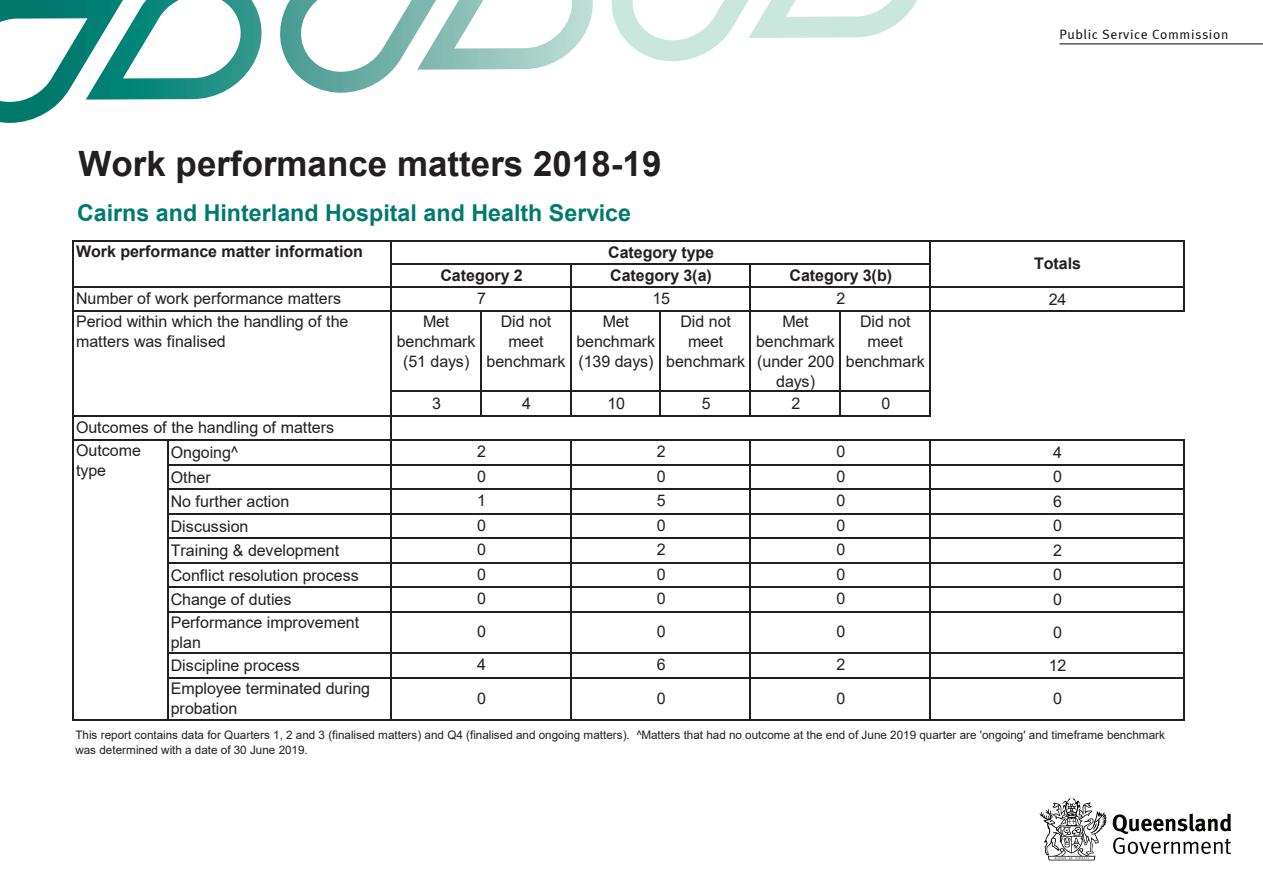
<style>
.page{position:relative;width:1263px;height:893px;background:#fff}
.page>*{position:absolute;margin:0;border:0;box-sizing:border-box;transform-origin:0 0}
.t1{font:700 34.95px "Arial";color:#231f20}
.t2{font:700 23.25px "Arial";color:#007a6d}
.t3{font:16.05px/20px "Arial";letter-spacing:-.005em;color:#231f20}
.t4{font:700 16.05px "Arial";letter-spacing:-.005em;color:#231f20}
.t5{font:13.5px "Meta Normal LF";letter-spacing:.05em;color:#040503}
.t6{font:11.7px/14.7px "Arial";color:#231f20}
</style>
<div class="page">
<hr style="left:570px;top:264px;width:1px;height:152px;background:#231f20">
<hr style="left:749px;top:264px;width:2px;height:152px;background:#231f20">
<hr style="left:929px;top:241px;width:2px;height:175px;background:#231f20">
<hr style="left:1183px;top:241px;width:1px;height:71px;background:#231f20">
<hr style="left:72px;top:240px;width:2px;height:480px;background:#231f20">
<hr style="left:390px;top:241px;width:2px;height:479px;background:#231f20">
<hr style="left:929px;top:441px;width:2px;height:279px;background:#231f20">
<hr style="left:1183px;top:441px;width:1px;height:279px;background:#231f20">
<hr style="left:570px;top:441px;width:1px;height:279px;background:#231f20">
<hr style="left:749px;top:441px;width:2px;height:279px;background:#231f20">
<hr style="left:480px;top:312px;width:1px;height:104px;background:#231f20">
<hr style="left:660px;top:312px;width:1px;height:104px;background:#231f20">
<hr style="left:839px;top:312px;width:2px;height:104px;background:#231f20">
<hr style="left:167px;top:441px;width:1px;height:279px;background:#231f20">
<hr style="left:74px;top:240px;width:1110px;height:1px;background:#231f20">
<hr style="left:392px;top:263px;width:539px;height:1px;background:#231f20">
<hr style="left:74px;top:286px;width:1110px;height:1px;background:#231f20">
<hr style="left:74px;top:311px;width:1110px;height:1px;background:#231f20">
<hr style="left:392px;top:390px;width:539px;height:2px;background:#231f20">
<hr style="left:74px;top:415px;width:857px;height:1px;background:#231f20">
<hr style="left:74px;top:439px;width:1110px;height:2px;background:#231f20">
<hr style="left:168px;top:464px;width:1016px;height:1px;background:#231f20">
<hr style="left:168px;top:488px;width:1016px;height:2px;background:#231f20">
<hr style="left:168px;top:513px;width:1016px;height:1px;background:#231f20">
<hr style="left:168px;top:537px;width:1016px;height:2px;background:#231f20">
<hr style="left:168px;top:562px;width:1016px;height:1px;background:#231f20">
<hr style="left:168px;top:586px;width:1016px;height:2px;background:#231f20">
<hr style="left:168px;top:611px;width:1016px;height:1px;background:#231f20">
<hr style="left:168px;top:652px;width:1016px;height:2px;background:#231f20">
<hr style="left:168px;top:677px;width:1016px;height:1px;background:#231f20">
<hr style="left:74px;top:719px;width:1110px;height:1px;background:#231f20">
<svg style="left:1113px;top:813px;width:118px;height:41px"></svg>
<svg style="left:1040px;top:798px;width:66px;height:62px"></svg>
<hr style="left:1059px;top:44px;width:204px;height:1px;background:#040503">
<svg style="left:0;top:0;width:917px;height:123px"></svg>
<p class="t1" style="left:79px;top:139px;width:584px">Work performance matters 2018-19</p>
<p class="t2" style="left:77px;top:197px;width:556px">Cairns and Hinterland Hospital and Health Service</p>
<p class="t4" style="left:76px;top:240px;width:288px">Work performance matter information</p>
<p class="t4" style="left:608px;top:241px;width:107px">Category type</p>
<p class="t4" style="left:440px;top:264px;width:84px">Category 2</p>
<p class="t4" style="left:610px;top:264px;width:103px">Category 3(a)</p>
<p class="t4" style="left:789px;top:264px;width:104px">Category 3(b)</p>
<p class="t3" style="left:477px;top:288px;width:10px">7</p>
<p class="t3" style="left:652px;top:288px;width:19px">15</p>
<p class="t3" style="left:836px;top:288px;width:10px">2</p>
<p class="t3" style="left:76px;top:286px;width:274px;line-height:23.2px">Number of work performance matters<br>Period within which the handling of the</p>
<p class="t3" style="left:76px;top:331px;width:151px">matters was finalised</p>
<p class="t3" style="left:397px;top:311px;width:80px;text-align:center">Met benchmark (51 days)</p>
<p class="t3" style="left:486px;top:311px;width:80px;text-align:center">Did not meet benchmark</p>
<p class="t3" style="left:576px;top:311px;width:80px;text-align:center">Met benchmark (139 days)</p>
<p class="t3" style="left:666px;top:311px;width:80px;text-align:center">Did not meet benchmark</p>
<p class="t3" style="left:756px;top:311px;width:80px;text-align:center">Met benchmark (under 200 days)</p>
<p class="t3" style="left:846px;top:311px;width:80px;text-align:center">Did not meet benchmark</p>
<p class="t3" style="left:432px;top:393px;width:10px">3</p>
<p class="t3" style="left:522px;top:393px;width:10px">4</p>
<p class="t3" style="left:607px;top:393px;width:19px">10</p>
<p class="t3" style="left:702px;top:393px;width:10px">5</p>
<p class="t3" style="left:791px;top:393px;width:10px">2</p>
<p class="t3" style="left:881px;top:393px;width:10px">0</p>
<p class="t5" style="left:1059px;top:26px;width:170px">Public Service Commission</p>
<p class="t4" style="left:1034px;top:252px;width:49px">Totals</p>
<p class="t3" style="left:1049px;top:289px;width:19px">24</p>
<p class="t3" style="left:76px;top:415px;width:259px;line-height:23.2px">Outcomes of the handling of matters<br>Outcome</p>
<p class="t3" style="left:76px;top:460px;width:31px">type</p>
<p class="t3" style="left:477px;top:441px;width:10px">2</p>
<p class="t3" style="left:657px;top:441px;width:10px">2</p>
<p class="t3" style="left:836px;top:441px;width:10px">0</p>
<p class="t3" style="left:657px;top:466px;width:10px">0</p>
<p class="t3" style="left:836px;top:464px;width:10px;line-height:24.5px">0<br>0</p>
<p class="t3" style="left:171px;top:442px;width:69px">Ongoing^</p>
<p class="t3" style="left:1053px;top:442px;width:10px">4</p>
<p class="t3" style="left:171px;top:467px;width:41px">Other</p>
<p class="t3" style="left:1053px;top:467px;width:10px">0</p>
<p class="t3" style="left:171px;top:491px;width:120px">No further action</p>
<p class="t3" style="left:1053px;top:491px;width:10px">6</p>
<p class="t3" style="left:171px;top:516px;width:79px">Discussion</p>
<p class="t3" style="left:1053px;top:516px;width:10px">0</p>
<p class="t3" style="left:171px;top:540px;width:170px">Training &amp; development</p>
<p class="t3" style="left:1053px;top:540px;width:10px">2</p>
<p class="t3" style="left:171px;top:565px;width:189px">Conflict resolution process</p>
<p class="t3" style="left:1053px;top:565px;width:10px">0</p>
<p class="t3" style="left:171px;top:589px;width:122px">Change of duties</p>
<p class="t3" style="left:1053px;top:589px;width:10px">0</p>
<p class="t3" style="left:171px;top:612px;width:190px">Performance improvement plan</p>
<p class="t3" style="left:1053px;top:622px;width:10px">0</p>
<p class="t3" style="left:171px;top:655px;width:131px">Discipline process</p>
<p class="t3" style="left:1049px;top:655px;width:19px">12</p>
<p class="t3" style="left:171px;top:679px;width:201px">Employee terminated during probation</p>
<p class="t3" style="left:1053px;top:688px;width:10px">0</p>
<p class="t3" style="left:477px;top:466px;width:10px">0</p>
<p class="t3" style="left:477px;top:490px;width:10px">1</p>
<p class="t3" style="left:657px;top:490px;width:10px">5</p>
<p class="t3" style="left:477px;top:515px;width:10px">0</p>
<p class="t3" style="left:836px;top:513px;width:10px;line-height:24.5px;text-align:justify">0<br>0<br>0<br>0</p>
<p class="t3" style="left:657px;top:515px;width:10px">0</p>
<p class="t3" style="left:477px;top:539px;width:10px">0</p>
<p class="t3" style="left:657px;top:539px;width:10px">2</p>
<p class="t3" style="left:477px;top:564px;width:10px">0</p>
<p class="t3" style="left:657px;top:562px;width:10px;line-height:24.5px">0<br>0</p>
<p class="t3" style="left:477px;top:588px;width:10px">0</p>
<p class="t3" style="left:477px;top:621px;width:10px">0</p>
<p class="t3" style="left:657px;top:621px;width:10px">0</p>
<p class="t3" style="left:836px;top:621px;width:10px">0</p>
<p class="t3" style="left:657px;top:654px;width:10px">6</p>
<p class="t3" style="left:836px;top:648px;width:10px;line-height:33.3px">2<br>0</p>
<p class="t3" style="left:477px;top:654px;width:10px">4</p>
<p class="t3" style="left:477px;top:688px;width:10px">0</p>
<p class="t3" style="left:657px;top:688px;width:10px">0</p>
<p class="t6" style="left:75px;top:727px;width:1091px">This report contains data for Quarters 1, 2 and 3 (finalised matters) and Q4 (finalised and ongoing matters). ^Matters that had no outcome at the end of June 2019 quarter are 'ongoing' and timeframe benchmark was determined with a date of 30 June 2019.</p>
</div>
